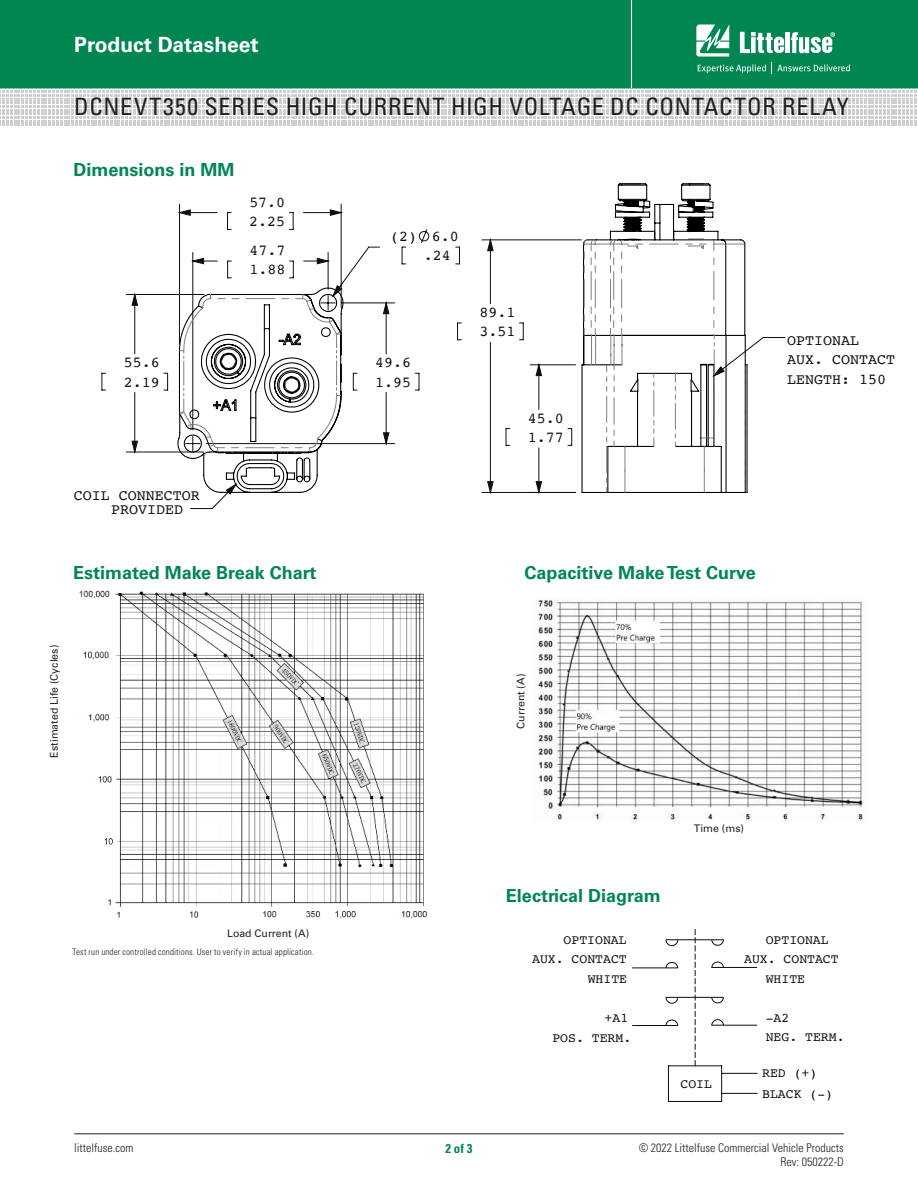
<style>
.page{position:relative;width:918px;height:1188px;background:#fff}
.page>*{position:absolute;margin:0;border:0;box-sizing:border-box;transform-origin:0 0}
.t1{font:condensed 24px "Univers LT Std";letter-spacing:.035em;color:#221f1f}
.t2{font:700 21px "Univers LT Std";color:#fff}
.t3{font:700 18px "Univers LT Std";color:#008751}
.t4{font:15px/19.2px "Courier";color:#120d0d}
.t5{font:13.2px/19.8px "Courier";color:#120d0d}
.t6{font:700 condensed 12.75px "Univers LT Std";color:#008751}
.t7{font:300 condensed 12px/13.5px "Univers LT Std";color:#221f1f;text-align:right}
.t8{font:10.5px "Univers LT Std";color:#221f1f}
.t9{font:300 condensed 9px "Univers LT Std";letter-spacing:.015em;color:#221f1f}
</style>
<div class="page">
<div style="left:0;top:0;width:918px;height:88px;background:#008751"></div>
<hr style="left:631px;top:0;width:1px;height:88px;background:#fff">
<hr style="left:74px;top:1134px;width:770px;height:1px;background:#221f1f">
<svg style="left:0;top:91px;width:917px;height:35px"></svg>
<svg style="left:696px;top:24px;width:33px;height:33px"></svg>
<hr style="left:786px;top:32px;width:4px;height:21px;background:#fff">
<svg style="left:791px;top:32px;width:44px;height:21px"></svg>
<svg style="left:740px;top:32px;width:44px;height:21px"></svg>
<svg style="left:698px;top:64px;width:68px;height:9px"></svg>
<svg style="left:772px;top:63px;width:78px;height:11px"></svg>
<img style="left:79px;top:590px;width:348px;height:329px">
<img style="left:538px;top:600px;width:325px;height:220px">
<hr style="left:712px;top:967px;width:45px;height:1px;background:#120d0d">
<hr style="left:633px;top:968px;width:45px;height:1px;background:#120d0d">
<hr style="left:722px;top:1093px;width:35px;height:1px;background:#120d0d">
<hr style="left:712px;top:1025px;width:45px;height:1px;background:#120d0d">
<hr style="left:633px;top:1025px;width:45px;height:1px;background:#120d0d">
<hr style="left:722px;top:1073px;width:35px;height:1px;background:#120d0d">
<hr style="left:721px;top:1066px;width:1px;height:35px;background:#120d0d">
<hr style="left:668px;top:1101px;width:54px;height:1px;background:#120d0d">
<hr style="left:668px;top:1066px;width:1px;height:35px;background:#120d0d">
<hr style="left:668px;top:1066px;width:54px;height:1px;background:#120d0d">
<svg style="left:665px;top:929px;width:59px;height:137px"></svg>
<svg style="left:101px;top:203px;width:359px;height:250px"></svg>
<svg style="left:330px;top:210px;width:11px;height:5px"></svg>
<svg style="left:179px;top:210px;width:11px;height:5px"></svg>
<svg style="left:132px;top:295px;width:5px;height:10px"></svg>
<svg style="left:132px;top:441px;width:5px;height:11px"></svg>
<svg style="left:317px;top:258px;width:11px;height:6px"></svg>
<svg style="left:193px;top:258px;width:11px;height:6px"></svg>
<svg style="left:383px;top:303px;width:6px;height:11px"></svg>
<svg style="left:383px;top:433px;width:6px;height:11px"></svg>
<svg style="left:177px;top:286px;width:167px;height:224px"></svg>
<hr style="left:482px;top:239px;width:99px;height:1px;background:#120d0d">
<hr style="left:482px;top:492px;width:94px;height:1px;background:#120d0d">
<svg style="left:457px;top:323px;width:4px;height:17px"></svg>
<hr style="left:530px;top:364px;width:46px;height:1px;background:#120d0d">
<svg style="left:568px;top:428px;width:4px;height:18px"></svg>
<svg style="left:487px;top:239px;width:56px;height:253px"></svg>
<svg style="left:583px;top:183px;width:203px;height:309px"></svg>
<div style="left:74px;top:729px;width:20px;height:58px;background:#fff"></div>
<h2 class="t2" style="left:74px;top:32px;width:186px">Product Datasheet</h2>
<h1 class="t1" style="left:74px;top:93px;width:776px">DCNEVT350 SERIES HIGH CURRENT HIGH VOLTAGE DC CONTACTOR RELAY</h1>
<p class="t3" style="left:74px;top:163px;width:162px">Dimensions in MM</p>
<p class="t4" style="left:249px;top:194px;width:37px">57.0<br>2.25</p>
<p class="t4" style="left:249px;top:242px;width:37px">47.7<br>1.88</p>
<p class="t4" style="left:124px;top:354px;width:37px">55.6<br>2.19</p>
<p class="t4" style="left:111px;top:489px;width:90px;line-height:14.7px;text-indent:-38px">COIL CONNECTOR<br>PROVIDED</p>
<p class="t3" style="left:73px;top:566px;width:245px">Estimated Make Break Chart</p>
<p class="t4" style="left:424px;top:228px;width:36px;text-indent:-34px">(2) 6.0 .24</p>
<p class="t4" style="left:375px;top:354px;width:37px">49.6<br>1.95</p>
<p class="t4" style="left:479px;top:304px;width:37px">89.1<br>3.51</p>
<p class="t4" style="left:528px;top:410px;width:37px">45.0<br>1.77</p>
<p class="t4" style="left:787px;top:332px;width:109px">OPTIONAL<br>AUX. CONTACT<br>LENGTH: 150</p>
<p class="t3" style="left:525px;top:566px;width:233px">Capacitive Make Test Curve</p>
<p class="t8" style="left:50px;top:758px;width:114px;rotate:-90deg">Estimated Life (Cycles)</p>
<p class="t8" style="left:517px;top:729px;width:56px;rotate:-90deg">Current (A)</p>
<p class="t8" style="left:227px;top:929px;width:83px">Load Current (A)</p>
<p class="t9" style="left:72px;top:948px;width:243px">Test run under controlled conditions. User to verify in actual application.</p>
<p class="t7" style="left:74px;top:1141px;width:61px">littelfuse.com</p>
<p class="t6" style="left:445px;top:1143px;width:29px">2 of 3</p>
<p class="t8" style="left:694px;top:824px;width:52px">Time (ms)</p>
<p class="t3" style="left:506px;top:889px;width:156px">Electrical Diagram</p>
<p class="t5" style="left:532px;top:931px;width:96px;text-align:right">OPTIONAL<br>AUX. CONTACT<br>WHITE</p>
<p class="t5" style="left:552px;top:1009px;width:80px;text-align:right">+A1<br>POS. TERM.</p>
<p class="t5" style="left:681px;top:1075px;width:33px">COIL</p>
<p class="t5" style="left:766px;top:931px;width:65px">OPTIONAL</p>
<p class="t5" style="left:766px;top:971px;width:41px">WHITE</p>
<p class="t5" style="left:744px;top:951px;width:96px">AUX. CONTACT</p>
<p class="t5" style="left:766px;top:1009px;width:80px">-A2<br>NEG. TERM.</p>
<p class="t5" style="left:762px;top:1064px;width:72px;line-height:20.7px">RED (+)<br>BLACK (-)</p>
<p class="t7" style="left:639px;top:1141px;width:207px">© 2022 Littelfuse Commercial Vehicle Products<br>Rev: 050222-D</p>
</div>
